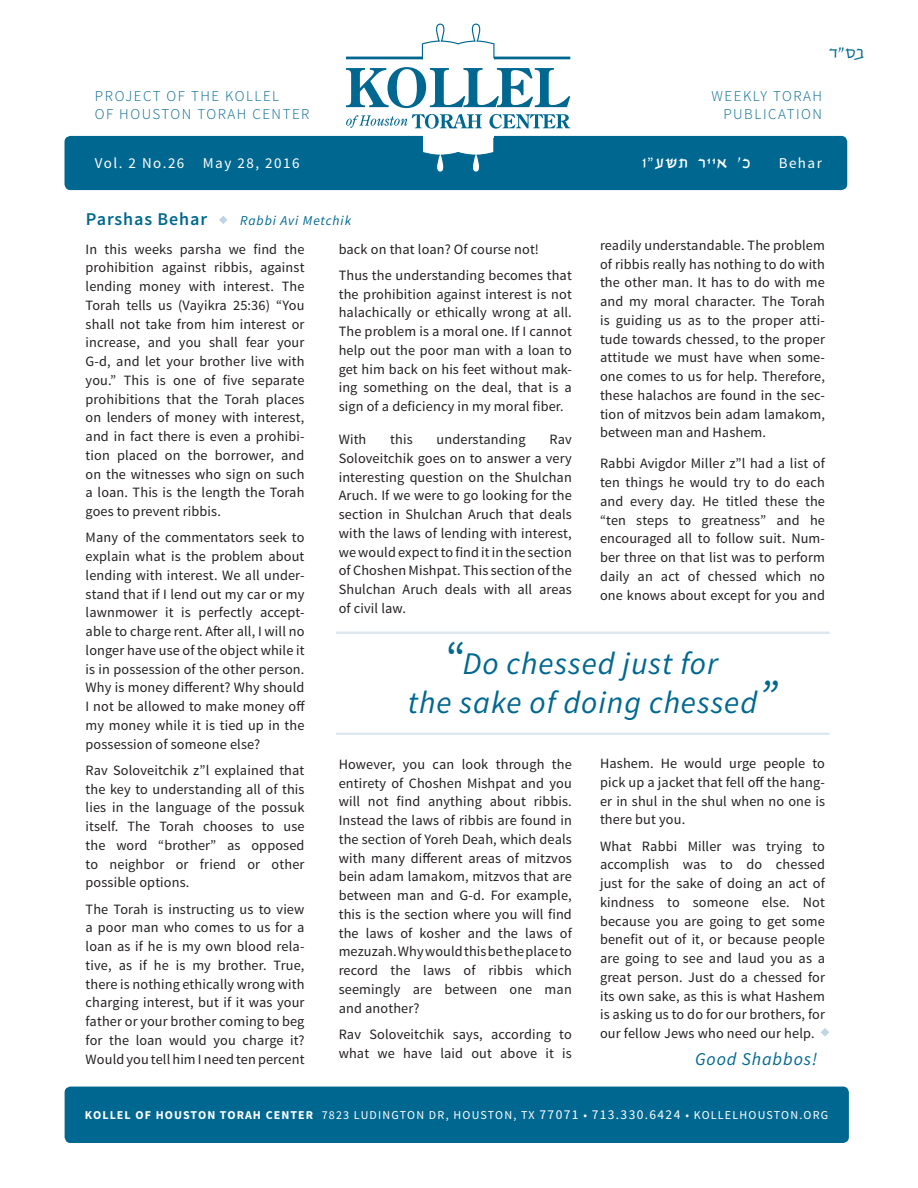
<style>
.page{position:relative;width:918px;height:1188px;background:#fff}
.page>*{position:absolute;margin:0;border:0;box-sizing:border-box;transform-origin:0 0}
.pull_quote{font:italic 31.5px/39px "Source Sans Pro";letter-spacing:.03em;color:#006890}
.text_headline{font:600 18px "Source Sans Pro";letter-spacing:.05em;color:#006890}
.text{font:italic 18px "Source Sans Pro";letter-spacing:.05em;color:#006890}
.t1{font:300 15px "Source Sans Pro";letter-spacing:.1em;color:#006890}
.t2{font:15px "Source Sans Pro";letter-spacing:.1em;color:#fff}
.t3{font:15px "Gil G";letter-spacing:.1em;color:#fff}
.t4{font:15px "Gil G Light";color:#006890}
.text-2{font:14.25px/18.8px "Source Sans Pro";letter-spacing:.01em;color:#231f20;text-align:justify}
.text_headline-2{font:italic 13.5px "Source Sans Pro";letter-spacing:.07em;color:#006890}
.schedule_sub-head{font:12px "Source Sans Pro";letter-spacing:.1em;color:#fff}
.s1{font-family:"Source Sans Pro"}
.s2{font-style:normal;font-size:46.5px}
.s3{font-size:46.5px}
.s4{font-weight:700}
.s5{font-size:13.5px}
</style>
<div class="page">
<div style="left:64px;top:136px;width:783px;height:54px;background:#006890;border-radius:6px"></div>
<hr style="left:336px;top:632px;width:494px;height:2px;background:#dce7ef">
<hr style="left:336px;top:733px;width:494px;height:2px;background:#dce7ef">
<svg style="left:821px;top:1028px;width:8px;height:9px"></svg>
<svg style="left:219px;top:216px;width:9px;height:8px"></svg>
<svg style="left:346px;top:67px;width:224px;height:41px"></svg>
<svg style="left:346px;top:114px;width:136px;height:15px"></svg>
<svg style="left:489px;top:114px;width:81px;height:15px"></svg>
<hr style="left:346px;top:57px;width:224px;height:2px;background:#006890">
<svg style="left:421px;top:23px;width:74px;height:37px"></svg>
<hr style="left:423px;top:58px;width:70px;height:3px;background:#fff">
<svg style="left:423px;top:136px;width:71px;height:36px"></svg>
<hr style="left:423px;top:136px;width:70px;height:2px;background:#fff">
<div style="left:65px;top:1087px;width:784px;height:56px;background:#006890;border-radius:6px"></div>
<p class="t1" style="left:95px;top:87px;width:186px">PROJECT OF THE KOLLEL</p>
<p class="t1" style="left:95px;top:105px;width:216px">OF HOUSTON TORAH CENTER</p>
<p class="t4" style="left:829px;top:43px;width:37px">S"XC</p>
<p class="t1" style="left:712px;top:87px;width:112px">WEEKLY TORAH</p>
<p class="t1" style="left:723px;top:105px;width:100px">PUBLICATION</p>
<p class="t2" style="left:95px;top:154px;width:206px">Vol. 2 No.26 May 28, 2016</p>
<p class="t3" style="left:642px;top:154px;width:109px">U<span class="s1">”</span>GA, RHHT WF</p>
<p class="t2" style="left:779px;top:154px;width:45px">Behar</p>
<p class="text_headline" style="left:86px;top:207px;width:123px">Parshas Behar</p>
<p class="text_headline-2" style="left:240px;top:212px;width:113px">Rabbi Avi Metchik</p>
<p class="text-2" style="left:86px;top:240px;width:220px">In this weeks parsha we find the prohibition against ribbis, against lending money with interest. The Torah tells us (Vayikra 25:36) “You shall not take from him interest or increase, and you shall fear your G-d, and let your brother live with you.” This is one of five separate prohibitions that the Torah places on lenders of money with interest, and in fact there is even a prohibi&shy;tion placed on the borrower, and on the witnesses who sign on such a loan. This is the length the Torah goes to prevent ribbis.</p>
<p class="text-2" style="left:86px;top:529px;width:221px">Many of the commentators seek to explain what is the problem about lending with interest. We all under&shy;stand that if I lend out my car or my lawnmower it is perfectly accept&shy;able to charge rent. After all, I will no longer have use of the object while it is in possession of the other person.<br>Why is money different? Why should I not be allowed to make money off my money while it is tied up in the possession of someone else?</p>
<p class="text-2" style="left:86px;top:761px;width:220px">Rav Soloveitchik z”l explained that the key to understanding all of this lies in the language of the possuk itself. The Torah chooses to use the word “brother” as opposed to neighbor or friend or other possible options.</p>
<p class="text-2" style="left:86px;top:900px;width:220px">The Torah is instructing us to view a poor man who comes to us for a loan as if he is my own blood rela&shy;tive, as if he is my brother. True, there is nothing ethically wrong with charging interest, but if it was your father or your brother coming to beg for the loan would you charge it?<br>Would you tell him I need ten percent</p>
<p class="text-2" style="left:339px;top:240px;width:202px">back on that loan? Of course not!</p>
<p class="text-2" style="left:339px;top:266px;width:235px">Thus the understanding becomes that the prohibition against interest is not halachically or ethically wrong at all.<br>The problem is a moral one. If I cannot help out the poor man with a loan to get him back on his feet without mak&shy;ing something on the deal, that is a sign of a deficiency in my moral fiber.</p>
<p class="text-2" style="left:339px;top:430px;width:29px">With</p>
<p class="text-2" style="left:390px;top:430px;width:24px">this</p>
<p class="text-2" style="left:437px;top:430px;width:91px">understanding</p>
<p class="text-2" style="left:339px;top:430px;width:235px;text-indent:211px">Rav Soloveitchik goes on to answer a very interesting question on the Shulchan Aruch. If we were to go looking for the section in Shulchan Aruch that deals with the laws of lending with interest, we would expect to find it in the section of Choshen Mishpat. This section of the Shulchan Aruch deals with all areas of civil law.</p>
<p class="text-2" style="left:600px;top:236px;width:227px">readily understandable. The problem of ribbis really has nothing to do with the other man. It has to do with me and my moral character. The Torah is guiding us as to the proper atti&shy;tude towards chessed, to the proper attitude we must have when some&shy;one comes to us for help. Therefore, these halachos are found in the sec&shy;tion of mitzvos bein adam lamakom, between man and Hashem.</p>
<p class="text-2" style="left:600px;top:454px;width:227px">Rabbi Avigdor Miller z”l had a list of ten things he would try to do each and every day. He titled these the “ten steps to greatness” and he encouraged all to follow suit. Num&shy;ber three on that list was to perform daily an act of chessed which no one knows about except for you and</p>
<p class="pull_quote" style="left:408px;top:644px;width:371px;text-indent:38px"><span class="s2">“</span>Do chessed just for<br>the sake of doing chessed<span class="s3">”</span></p>
<p class="text-2" style="left:339px;top:755px;width:235px">However, you can look through the entirety of Choshen Mishpat and you will not find anything about ribbis.<br>Instead the laws of ribbis are found in the section of Yoreh Deah, which deals with many different areas of mitzvos bein adam lamakom, mitzvos that are between man and G-d. For example, this is the section where you will find the laws of kosher and the laws of mezuzah. Why would this be the place to record the laws of ribbis which seemingly are between one man and another?</p>
<p class="text-2" style="left:339px;top:1025px;width:235px">Rav Soloveitchik says, according to what we have laid out above it is</p>
<p class="text-2" style="left:600px;top:754px;width:227px">Hashem. He would urge people to pick up a jacket that fell off the hang&shy;er in shul in the shul when no one is there but you.</p>
<p class="text-2" style="left:600px;top:837px;width:226px">What Rabbi Miller was trying to accomplish was to do chessed just for the sake of doing an act of kindness to someone else. Not because you are going to get some benefit out of it, or because people are going to see and laud you as a great person. Just do a chessed for its own sake, as this is what Hashem is asking us to do for our brothers, for our fellow Jews who need our help.</p>
<p class="text" style="left:695px;top:1047px;width:124px">Good Shabbos!</p>
<p class="schedule_sub-head" style="left:85px;top:1107px;width:745px"><span class="s4">KOLLEL OF HOUSTON TORAH CENTER</span> 7823 LUDINGTON DR, HOUSTON, TX <span class="s5">77071</span> • <span class="s5">713.330.6424</span> • KOLLELHOUSTON.ORG</p>
</div>
